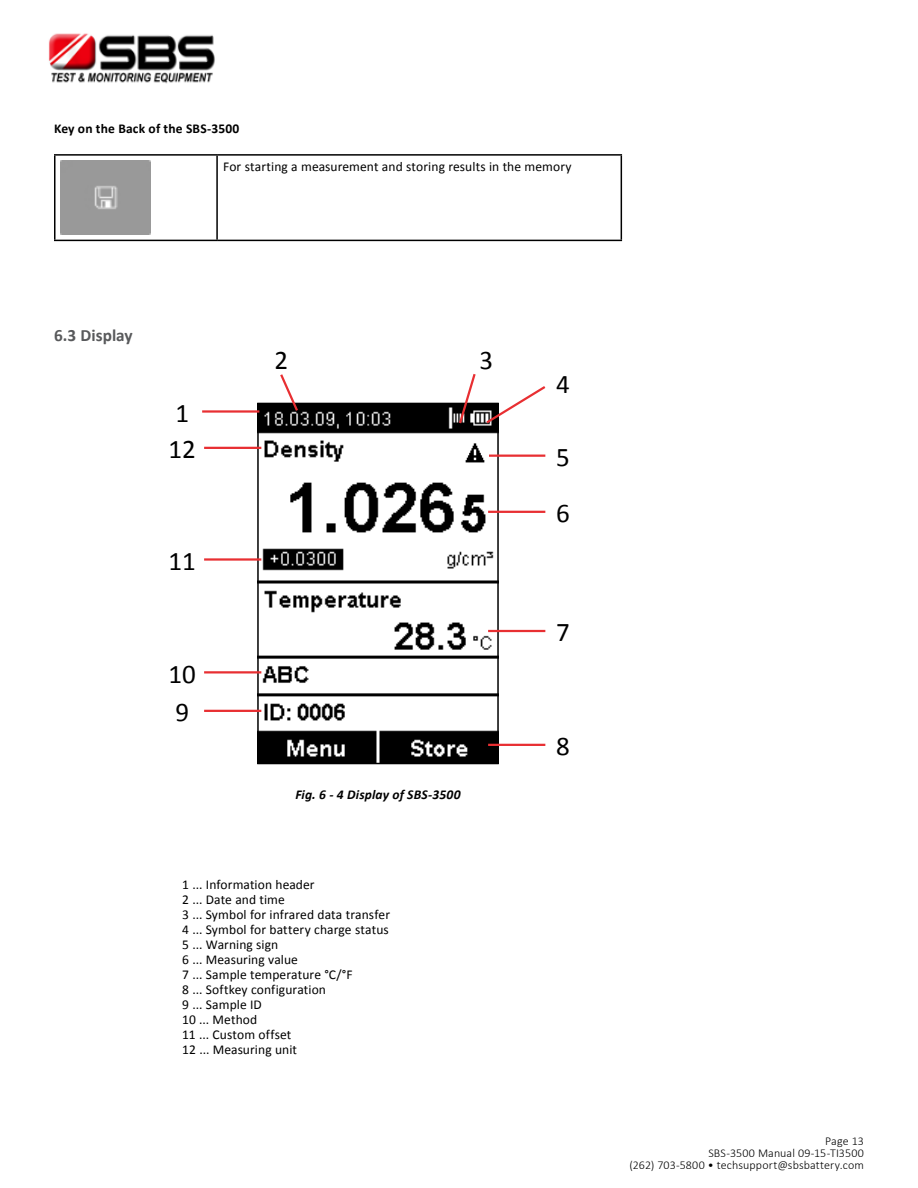
<style>
.page{position:relative;width:918px;height:1188px;background:#fff}
.page>*{position:absolute;margin:0;border:0;box-sizing:border-box;transform-origin:0 0}
.t1{font:27px "Calibri";color:#000}
.SBS-Gray-Head-small{font:700 17.25px "Calibri";color:#58595b}
.Instruction_Manual_B{font:13.5px "Calibri";letter-spacing:.005em;color:#000}
.Instruction_Manual_B-2{font:700 13.5px "Calibri";letter-spacing:.01em;color:#000}
.SBS-Tip-Feature{font:italic 700 13.5px "Calibri";letter-spacing:.01em;color:#000}
.t2{font:300 12px/12px "Calibri";letter-spacing:.01em;color:#000;text-align:right}
</style>
<div class="page">
<img style="left:48px;top:33px;width:167px;height:51px">
<hr style="left:54px;top:154px;width:163px;height:2px;background:#000">
<hr style="left:54px;top:156px;width:2px;height:84px;background:#000">
<hr style="left:217px;top:154px;width:405px;height:2px;background:#000">
<hr style="left:216px;top:156px;width:2px;height:84px;background:#000">
<hr style="left:621px;top:156px;width:1px;height:84px;background:#000">
<hr style="left:54px;top:240px;width:163px;height:1px;background:#000">
<hr style="left:217px;top:240px;width:405px;height:1px;background:#000">
<div style="left:61px;top:161px;width:90px;height:73px;background:#999"></div>
<img style="left:260px;top:406px;width:236px;height:355px">
<div style="left:257px;top:403px;width:242px;height:361px;border:2px solid #000"></div>
<hr style="left:488px;top:455px;width:57px;height:2px;background:#e82f32">
<hr style="left:488px;top:744px;width:57px;height:2px;background:#e82f32">
<hr style="left:488px;top:630px;width:57px;height:2px;background:#e82f32">
<hr style="left:488px;top:511px;width:57px;height:2px;background:#e82f32">
<hr style="left:204px;top:671px;width:57px;height:3px;background:#e82f32">
<hr style="left:204px;top:558px;width:57px;height:3px;background:#e82f32">
<hr style="left:204px;top:447px;width:57px;height:2px;background:#e82f32">
<hr style="left:202px;top:410px;width:57px;height:3px;background:#e82f32">
<hr style="left:204px;top:710px;width:57px;height:2px;background:#e82f32">
<img style="left:461px;top:442px;width:27px;height:23px">
<svg style="left:484px;top:386px;width:62px;height:39px"></svg>
<svg style="left:278px;top:374px;width:22px;height:39px"></svg>
<svg style="left:457px;top:374px;width:20px;height:52px"></svg>
<p class="Instruction_Manual_B-2" style="left:54px;top:120px;width:187px">Key on the Back of the SBS-3500</p>
<p class="Instruction_Manual_B" style="left:223px;top:158px;width:350px">For starting a measurement and storing results in the memory</p>
<p class="SBS-Gray-Head-small" style="left:54px;top:324px;width:80px">6.3 Display</p>
<p class="t1" style="left:175px;top:396px;width:15px">1</p>
<p class="t1" style="left:169px;top:432px;width:29px">12</p>
<p class="t1" style="left:169px;top:544px;width:29px">11</p>
<p class="t1" style="left:169px;top:656px;width:29px">10</p>
<p class="t1" style="left:175px;top:695px;width:15px">9</p>
<p class="t1" style="left:274px;top:343px;width:15px">2</p>
<p class="t1" style="left:480px;top:343px;width:15px">3</p>
<p class="SBS-Tip-Feature" style="left:295px;top:786px;width:167px">Fig. 6 - 4 Display of SBS-3500</p>
<p class="Instruction_Manual_B" style="left:182px;top:876px;width:134px">1 ... Information header</p>
<p class="Instruction_Manual_B" style="left:182px;top:891px;width:104px">2 ... Date and time</p>
<p class="Instruction_Manual_B" style="left:182px;top:906px;width:209px">3 ... Symbol for infrared data transfer</p>
<p class="Instruction_Manual_B" style="left:182px;top:921px;width:208px">4 ... Symbol for battery charge status</p>
<p class="Instruction_Manual_B" style="left:182px;top:936px;width:98px">5 ... Warning sign</p>
<p class="Instruction_Manual_B" style="left:182px;top:951px;width:117px">6 ... Measuring value</p>
<p class="Instruction_Manual_B" style="left:182px;top:966px;width:172px">7 ... Sample temperature °C/°F</p>
<p class="Instruction_Manual_B" style="left:182px;top:981px;width:145px">8 ... Softkey configuration</p>
<p class="Instruction_Manual_B" style="left:182px;top:996px;width:81px">9 ... Sample ID</p>
<p class="Instruction_Manual_B" style="left:182px;top:1011px;width:77px">10 ... Method</p>
<p class="Instruction_Manual_B" style="left:182px;top:1026px;width:111px">11 ... Custom offset</p>
<p class="Instruction_Manual_B" style="left:182px;top:1041px;width:116px">12 ... Measuring unit</p>
<p class="t1" style="left:556px;top:367px;width:15px">4</p>
<p class="t1" style="left:556px;top:440px;width:15px">5</p>
<p class="t1" style="left:556px;top:496px;width:15px">6</p>
<p class="t1" style="left:556px;top:615px;width:15px">7</p>
<p class="t1" style="left:556px;top:729px;width:15px">8</p>
<p class="t2" style="left:630px;top:1134px;width:236px">Page 13<br>SBS-3500 Manual 09-15-TI3500<br>(262) 703-5800 • techsupport@sbsbattery.com</p>
</div>
